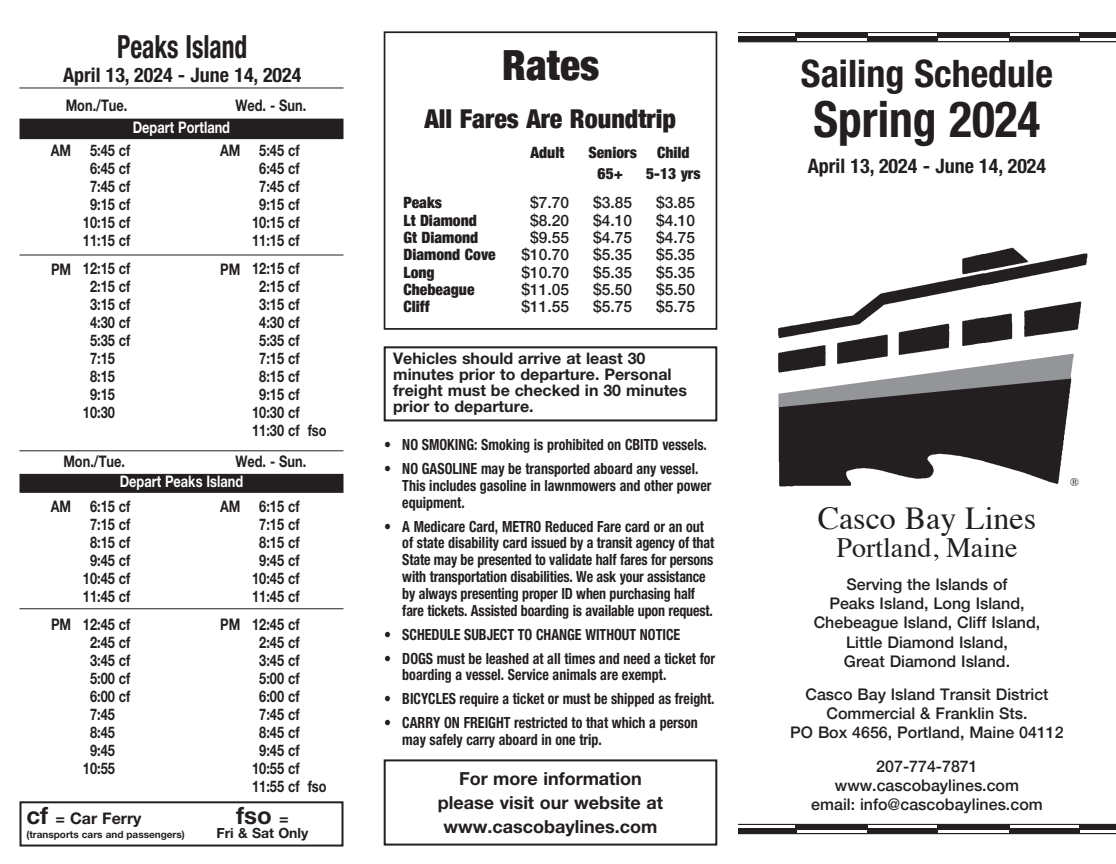
<style>
.page{position:relative;width:1116px;height:864px;background:#fff}
.page>*{position:absolute;margin:0;border:0;box-sizing:border-box;transform-origin:0 0}
.t1{font:700 condensed 50px "Helvetica Neue LT Std";color:#231f20;scale:.95 1}
.t2{font:900 condensed 41.6px "Helvetica Neue";color:#231f20}
.t3{font:700 condensed 38px "Helvetica Neue LT Std";color:#231f20}
.t4{font:32px "Times";color:#231f20}
.t5{font:700 condensed 32px "Helvetica Neue LT Std";color:#231f20;scale:.8 1}
.t6{font:28px "Times";color:#231f20}
.t7{font:900 condensed 26px "Helvetica Neue";color:#231f20}
.t8{font:700 24px "Helvetica Neue LT Std";color:#231f20}
.t9{font:700 condensed 20px "Helvetica Neue LT Std";color:#231f20}
.t10{font:700 18px/24px "Helvetica Neue LT Std";color:#231f20;text-align:center}
.t11{font:700 16px/18px "Helvetica Neue LT Std";color:#231f20;text-align:center;scale:.8 1}
.t12{font:500 16px/19.2px "Helvetica Neue";color:#231f20;text-align:center}
.t13{font:700 16px/16px "Helvetica Neue LT Std";color:#231f20}
.t14{font:700 16px "Helvetica Neue LT Std";color:#fff;scale:.8 1}
.t15{font:500 15.6px "Helvetica Neue";color:#231f20}
.t16{font:900 condensed 15.6px "Helvetica Neue";color:#231f20}
.t17{font:700 condensed 15.4px/16.8px "Helvetica Neue LT Std";color:#231f20;scale:.91 1}
.t18{font:700 condensed 15.4px "Helvetica Neue LT Std";color:#231f20;scale:.9 1}
.t19{font:700 14px "Helvetica Neue LT Std";color:#231f20}
.t20{font:11.6px "Times";color:#231f20}
.t21{font:700 10px "Helvetica Neue LT Std";color:#231f20}
.s1{color:#fff}
.s2{font-size:24px}
.s3{font-size:16px}
</style>
<div class="page">
<img style="left:778px;top:247px;width:310px;height:240px">
<hr style="left:738px;top:32px;width:378px;height:1px;background:#231f20">
<hr style="left:738px;top:41px;width:378px;height:1px;background:#231f20">
<hr style="left:1009px;top:37px;width:71px;height:4px;background:#231f20">
<hr style="left:867px;top:37px;width:71px;height:4px;background:#231f20">
<hr style="left:738px;top:37px;width:58px;height:4px;background:#231f20">
<div style="left:937px;top:33px;width:73px;height:5px;background:#231f20"></div>
<div style="left:1079px;top:33px;width:37px;height:5px;background:#231f20"></div>
<div style="left:795px;top:33px;width:73px;height:5px;background:#231f20"></div>
<hr style="left:738px;top:824px;width:378px;height:1px;background:#231f20">
<hr style="left:738px;top:833px;width:378px;height:1px;background:#231f20">
<div style="left:1009px;top:828px;width:71px;height:5px;background:#231f20"></div>
<div style="left:867px;top:828px;width:71px;height:5px;background:#231f20"></div>
<div style="left:738px;top:828px;width:58px;height:5px;background:#231f20"></div>
<div style="left:937px;top:825px;width:73px;height:5px;background:#231f20"></div>
<div style="left:1079px;top:825px;width:37px;height:5px;background:#231f20"></div>
<div style="left:795px;top:825px;width:73px;height:5px;background:#231f20"></div>
<div style="left:384px;top:346px;width:333px;height:75px;border:2px solid #231f20"></div>
<div style="left:384px;top:759px;width:333px;height:87px;border:2px solid #231f20"></div>
<svg style="left:778px;top:354px;width:296px;height:53px"></svg>
<div style="left:384px;top:31px;width:333px;height:299px;border:2px solid #231f20"></div>
<div style="left:21px;top:120px;width:322px;height:18px;background:#231f20"></div>
<div style="left:20px;top:119px;width:324px;height:20px;border:2px solid #231f20"></div>
<hr style="left:20px;top:255px;width:324px;height:1px;background:#231f20">
<div style="left:21px;top:475px;width:322px;height:17px;background:#231f20"></div>
<div style="left:20px;top:474px;width:324px;height:19px;border:2px solid #231f20"></div>
<hr style="left:20px;top:608px;width:324px;height:1px;background:#231f20">
<hr style="left:19px;top:88px;width:325px;height:1px;background:#231f20">
<hr style="left:19px;top:450px;width:324px;height:1px;background:#231f20">
<div style="left:20px;top:801px;width:324px;height:46px;border:2px solid #231f20"></div>
<h3 class="t5" style="left:117px;top:28px;width:165px">Peaks Island</h3>
<p class="t9" style="left:63px;top:63px;width:240px">April 13, 2024 - June 14, 2024</p>
<p class="t14" style="left:133px;top:117px;width:123px">Depart Portland</p>
<p class="t11" style="left:51px;top:141px;width:27px">AM</p>
<p class="t11" style="left:66px;top:96px;width:79px">Mon./Tue.</p>
<p class="t11" style="left:235px;top:96px;width:90px">Wed. - Sun.</p>
<p class="t11" style="left:83px;top:141px;width:61px">5:45 cf<br>6:45 cf<br>7:45 cf<br>9:15 cf<br>10:15 cf<br>11:15 cf</p>
<p class="t11" style="left:83px;top:259px;width:61px">12:15 cf<br>2:15 cf<br>3:15 cf<br>4:30 cf<br>5:35 cf<br>7:15 <span class="s1">cf<br></span>8:15 <span class="s1">cf<br></span>9:15 <span class="s1">cf<br></span>10:30 <span class="s1">cf</span></p>
<p class="t11" style="left:252px;top:141px;width:61px">5:45 cf<br>6:45 cf<br>7:45 cf<br>9:15 cf<br>10:15 cf<br>11:15 cf</p>
<p class="t11" style="left:252px;top:259px;width:61px">12:15 cf<br>2:15 cf<br>3:15 cf<br>4:30 cf<br>5:35 cf<br>7:15 cf<br>8:15 cf<br>9:15 cf<br>10:30 cf<br>11:30 cf</p>
<p class="t11" style="left:220px;top:141px;width:27px">AM</p>
<p class="t11" style="left:51px;top:260px;width:27px">PM</p>
<p class="t11" style="left:220px;top:260px;width:27px">PM</p>
<p class="t11" style="left:308px;top:421px;width:25px">fso</p>
<p class="t11" style="left:63px;top:452px;width:79px">Mon./Tue.</p>
<p class="t11" style="left:235px;top:452px;width:90px">Wed. - Sun.</p>
<p class="t11" style="left:51px;top:497px;width:27px">AM</p>
<p class="t11" style="left:51px;top:615px;width:27px">PM</p>
<p class="t14" style="left:120px;top:471px;width:156px">Depart Peaks Island</p>
<p class="t11" style="left:83px;top:497px;width:61px">6:15 cf<br>7:15 cf<br>8:15 cf<br>9:45 cf<br>10:45 cf<br>11:45 cf</p>
<p class="t11" style="left:83px;top:615px;width:61px">12:45 cf<br>2:45 cf<br>3:45 cf<br>5:00 cf<br>6:00 cf<br>7:45 <span class="s1">cf<br></span>8:45 <span class="s1">cf<br></span>9:45 <span class="s1">cf<br></span>10:55 <span class="s1">cf</span></p>
<p class="t11" style="left:220px;top:497px;width:27px">AM</p>
<p class="t11" style="left:220px;top:615px;width:27px">PM</p>
<p class="t11" style="left:252px;top:497px;width:61px">6:15 cf<br>7:15 cf<br>8:15 cf<br>9:45 cf<br>10:45 cf<br>11:45 cf</p>
<p class="t11" style="left:252px;top:615px;width:61px">12:45 cf<br>2:45 cf<br>3:45 cf<br>5:00 cf<br>6:00 cf<br>7:45 cf<br>8:45 cf<br>9:45 cf<br>10:55 cf<br>11:55 cf</p>
<p class="t11" style="left:308px;top:777px;width:25px">fso</p>
<p class="t13" style="left:26px;top:810px;width:117px"><span class="s2">cf</span> = Car Ferry</p>
<p class="t21" style="left:26px;top:829px;width:160px">(transports cars and passengers)</p>
<h3 class="t8" style="left:236px;top:801px;width:54px">fso <span class="s3">=</span></h3>
<p class="t19" style="left:217px;top:825px;width:93px">Fri &amp; Sat Only</p>
<h2 class="t2" style="left:502px;top:31px;width:99px">Rates</h2>
<h3 class="t7" style="left:424px;top:97px;width:253px">All Fares Are Roundtrip</h3>
<p class="t16" style="left:531px;top:140px;width:35px">Adult</p>
<p class="t16" style="left:588px;top:140px;width:50px">Seniors</p>
<p class="t16" style="left:657px;top:140px;width:34px">Child</p>
<p class="t16" style="left:598px;top:161px;width:27px">65+</p>
<p class="t16" style="left:646px;top:161px;width:56px">5-13 yrs</p>
<p class="t16" style="left:403px;top:190px;width:40px">Peaks</p>
<p class="t15" style="left:530px;top:190px;width:41px">$7.70</p>
<p class="t15" style="left:593px;top:190px;width:41px">$3.85</p>
<p class="t15" style="left:656px;top:190px;width:41px">$3.85</p>
<p class="t16" style="left:403px;top:207px;width:75px">Lt Diamond</p>
<p class="t15" style="left:530px;top:208px;width:41px">$8.20</p>
<p class="t15" style="left:593px;top:208px;width:41px">$4.10</p>
<p class="t15" style="left:656px;top:208px;width:41px">$4.10</p>
<p class="t16" style="left:403px;top:225px;width:76px">Gt Diamond</p>
<p class="t15" style="left:530px;top:225px;width:41px">$9.55</p>
<p class="t15" style="left:593px;top:225px;width:41px">$4.75</p>
<p class="t15" style="left:656px;top:225px;width:41px">$4.75</p>
<p class="t16" style="left:403px;top:242px;width:94px">Diamond Cove</p>
<p class="t15" style="left:521px;top:242px;width:49px">$10.70</p>
<p class="t15" style="left:593px;top:242px;width:41px">$5.35</p>
<p class="t15" style="left:656px;top:242px;width:41px">$5.35</p>
<p class="t16" style="left:403px;top:259px;width:33px">Long</p>
<p class="t15" style="left:521px;top:260px;width:49px">$10.70</p>
<p class="t15" style="left:593px;top:260px;width:41px">$5.35</p>
<p class="t15" style="left:656px;top:260px;width:41px">$5.35</p>
<p class="t16" style="left:403px;top:277px;width:73px">Chebeague</p>
<p class="t15" style="left:521px;top:277px;width:49px">$11.05</p>
<p class="t15" style="left:593px;top:277px;width:41px">$5.50</p>
<p class="t15" style="left:656px;top:277px;width:41px">$5.50</p>
<p class="t16" style="left:403px;top:294px;width:28px">Cliff</p>
<p class="t15" style="left:521px;top:294px;width:49px">$11.55</p>
<p class="t15" style="left:593px;top:294px;width:41px">$5.75</p>
<p class="t15" style="left:656px;top:294px;width:41px">$5.75</p>
<p class="t13" style="left:393px;top:350px;width:295px">Vehicles should arrive at least 30 minutes prior to departure. Personal freight must be checked in 30 minutes prior to departure.</p>
<p class="t17" style="left:384px;top:436px;width:356px">• NO SMOKING: Smoking is prohibited on CBITD vessels.</p>
<p class="t17" style="left:402px;top:460px;width:341px;text-indent:-18px">• NO GASOLINE may be transported aboard any vessel.<br>This includes gasoline in lawnmowers and other power equipment.</p>
<p class="t17" style="left:402px;top:517px;width:344px;text-indent:-18px">• A Medicare Card, METRO Reduced Fare card or an out of state disability card issued by a transit agency of that State may be presented to validate half fares for persons with transportation disabilities. We ask your assistance by always presenting proper ID when purchasing half fare tickets. Assisted boarding is available upon request.</p>
<p class="t17" style="left:384px;top:625px;width:327px">• SCHEDULE SUBJECT TO CHANGE WITHOUT NOTICE</p>
<p class="t17" style="left:402px;top:649px;width:345px;text-indent:-18px">• DOGS must be leashed at all times and need a ticket for boarding a vessel. Service animals are exempt.</p>
<p class="t18" style="left:384px;top:690px;width:368px">• BICYCLES require a ticket or must be shipped as freight.</p>
<p class="t17" style="left:402px;top:714px;width:326px;text-indent:-18px">• CARRY ON FREIGHT restricted to that which a person may safely carry aboard in one trip.</p>
<p class="t10" style="left:438px;top:766px;width:227px">For more information please visit our website at www.cascobaylines.com</p>
<h3 class="t3" style="left:801px;top:50px;width:254px">Sailing Schedule</h3>
<h1 class="t1" style="left:814px;top:89px;width:240px">Spring 2024</h1>
<p class="t9" style="left:808px;top:153px;width:240px">April 13, 2024 - June 14, 2024</p>
<p class="t20" style="left:1070px;top:472px;width:10px">®</p>
<h3 class="t4" style="left:818px;top:488px;width:220px">Casco Bay Lines</h3>
<h3 class="t6" style="left:836px;top:521px;width:183px">Portland, Maine</h3>
<p class="t12" style="left:814px;top:573px;width:228px">Serving the Islands of<br>Peaks Island, Long Island,<br>Chebeague Island, Cliff Island,<br>Little Diamond Island,<br>Great Diamond Island.</p>
<p class="t12" style="left:790px;top:683px;width:275px">Casco Bay Island Transit District<br>Commercial &amp; Franklin Sts.<br>PO Box 4656, Portland, Maine 04112</p>
<p class="t12" style="left:811px;top:755px;width:233px">207-774-7871 www.cascobaylines.com email: info@cascobaylines.com</p>
</div>
